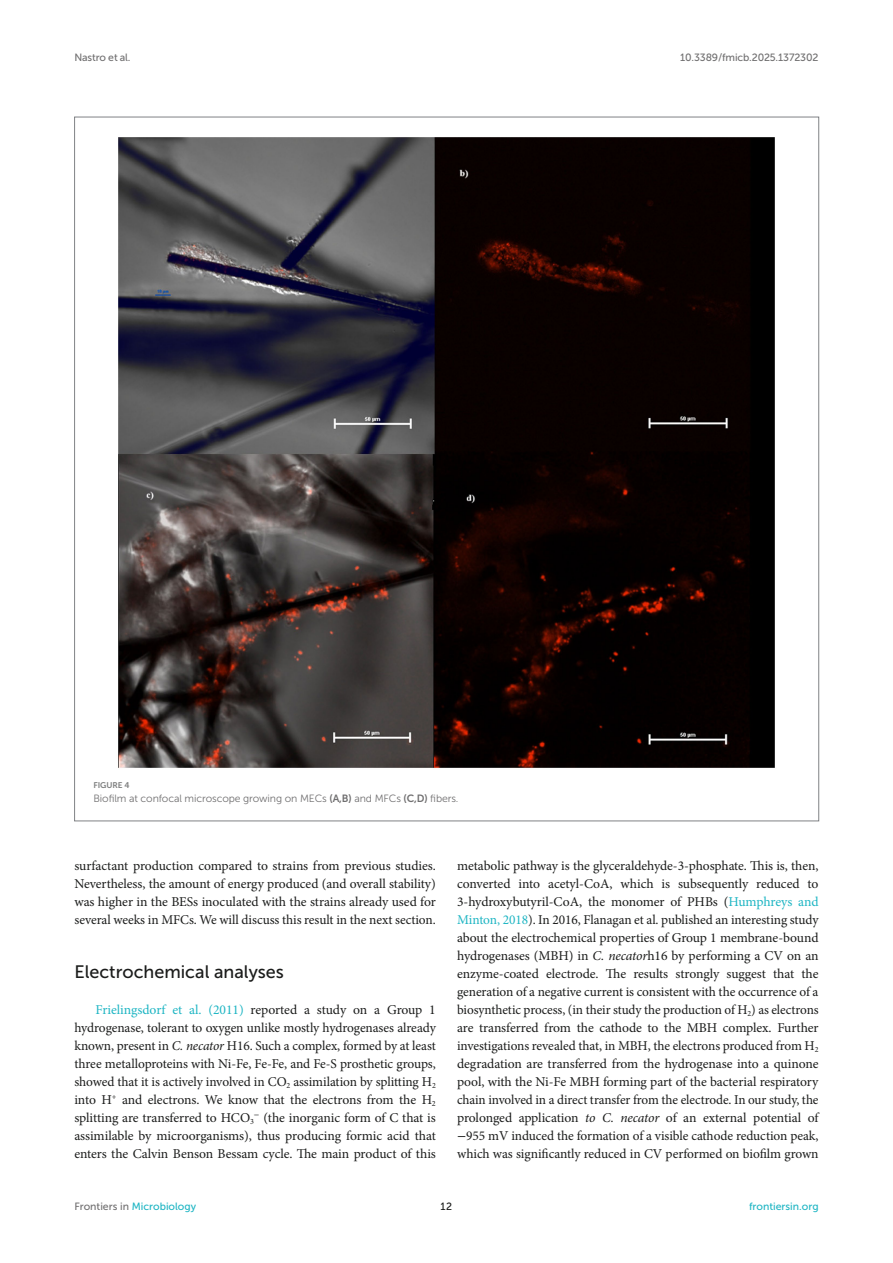
<style>
.page{position:relative;width:893px;height:1263px;background:#fff}
.page>*{position:absolute;margin:0;border:0;box-sizing:border-box;transform-origin:0 0}
.HEAD_2{font:18px "Museo Sans 500";color:#1b1c1b}
.TEXT{font:13.5px/18px "Minion Pro";letter-spacing:-.005em;color:#1b1c1b;text-align:justify}
.FIG_LEG{font:10.5px "Museo Sans 300";letter-spacing:-.01em;color:#706f70}
.t1{font:10.5px "Museo Sans 500";color:#1db5c3}
.t2{font:10.5px "Museo Sans 500";letter-spacing:-.015em;color:#706f70}
.t3{font:10.5px "Museo Sans 500";color:#1b1c1b}
.FIG_HD{font:8.25px "Museo Sans 700";letter-spacing:-.01em;color:#7e7f7f}
.s1{font-family:"Museo Sans 700"}
.s2{color:#1db5c3}
.s3{font-style:italic}
.s4{font-family:"STIX General"}
.s5{color:#706f70}
</style>
<div class="page">
<img style="left:118px;top:137px;width:657px;height:632px">
<p class="t2" style="left:74px;top:51px;width:58px">Nastro et al.</p>
<p class="t2" style="left:680px;top:51px;width:140px">10.3389/fmicb.2025.1372302</p>
<p class="FIG_HD" style="left:94px;top:781px;width:37px">FIGURE 4</p>
<p class="FIG_LEG" style="left:94px;top:793px;width:366px">Biofilm at confocal microscope growing on MECs <span class="s1">(A,B)</span> and MFCs <span class="s1">(C,D)</span> fibers.</p>
<p class="TEXT" style="left:74px;top:857px;width:363px">surfactant production compared to strains from previous studies.<br>Nevertheless, the amount of energy produced (and overall stability) was higher in the BESs inoculated with the strains already used for several weeks in MFCs. We will discuss this result in the next section.</p>
<p class="HEAD_2" style="left:74px;top:962px;width:211px">Electrochemical analyses</p>
<p class="TEXT" style="left:74px;top:1001px;width:363px;text-indent:21px"><span class="s2">Frielingsdorf et al. (2011)</span> reported a study on a Group 1 hydrogenase, tolerant to oxygen unlike mostly hydrogenases already known, present in <span class="s3">C. necator</span> H16. Such a complex, formed by at least three metalloproteins with Ni-Fe, Fe-Fe, and Fe-S prosthetic groups, showed that it is actively involved in CO<sub>2</sub> assimilation by splitting H<sub>2 </sub>into H<sup>+</sup> and electrons. We know that the electrons from the H<sub>2 </sub>splitting are transferred to HCO<sub>3</sub><sup>−</sup> (the inorganic form of C that is assimilable by microorganisms), thus producing formic acid that enters the Calvin Benson Bessam cycle. The main product of this</p>
<p class="TEXT" style="left:457px;top:857px;width:363px">metabolic pathway is the glyceraldehyde-3-phosphate. This is, then, converted into acetyl-CoA, which is subsequently reduced to 3-hydroxybutyril-CoA, the monomer of PHBs (<span class="s2">Humphreys and Minton, 2018</span>). In 2016, Flanagan et al. published an interesting study about the electrochemical properties of Group 1 membrane-bound hydrogenases (MBH) in <span class="s3">C. necator</span>h16 by performing a CV on an enzyme-coated electrode. The results strongly suggest that the generation of a negative current is consistent with the occurrence of a biosynthetic process, (in their study the production of H<sub>2</sub>) as electrons are transferred from the cathode to the MBH complex. Further investigations revealed that, in MBH, the electrons produced from H<sub>2 </sub>degradation are transferred from the hydrogenase into a quinone pool, with the Ni-Fe MBH forming part of the bacterial respiratory chain involved in a direct transfer from the electrode. In our study, the prolonged application <span class="s3">to C. necator</span> of an external potential of <span class="s4">−</span>955 mV induced the formation of a visible cathode reduction peak, which was significantly reduced in CV performed on biofilm grown</p>
<p class="t1" style="left:74px;top:1200px;width:123px"><span class="s5">Frontiers in</span> Microbiology</p>
<p class="t3" style="left:441px;top:1200px;width:13px">12</p>
<p class="t1" style="left:749px;top:1200px;width:71px">frontiersin.org</p>
</div>
